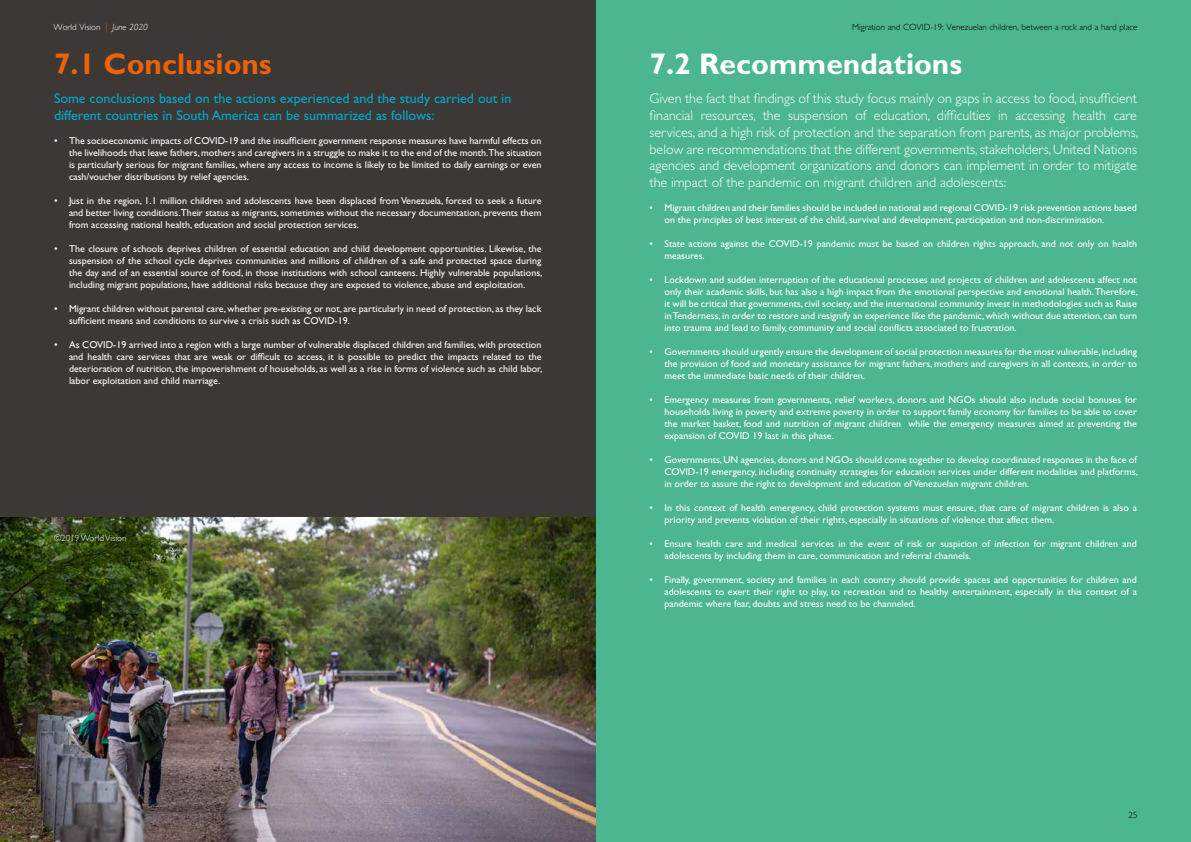
<style>
.page{position:relative;width:1191px;height:842px;background:#fff}
.page>*{position:absolute;margin:0;border:0;box-sizing:border-box;transform-origin:0 0}
.t1{font:700 30px "Gill Sans Std";color:#fff}
.t2{font:700 30px "Gill Sans Std";color:#eb6209}
.t3{font:300 14px/16.8px "Gill Sans Std";color:#fff;text-align:justify}
.t4{font:14px/16.8px "Gill Sans Std";color:#00a9cc}
.t5{font:10px/12px "Gill Sans Std";color:#fff;text-align:justify}
.t6{font:300 9px "Gill Sans Std";color:#000}
.t7{font:300 9px "Gill Sans Std";color:#fff}
.s1{color:#eb6209}
.s2{font-family:"Gill Sans";font-style:italic}
</style>
<div class="page">
<div style="left:595px;top:0;width:596px;height:842px;background:#4cb691"></div>
<div style="left:0;top:0;width:595px;height:842px;background:#3c3835"></div>
<img style="left:0;top:518px;width:595px;height:324px">
<p class="t7" style="left:53px;top:22px;width:96px">World Vision <span class="s1">|</span> <span class="s2">June 2020</span></p>
<h1 class="t2" style="left:54px;top:47px;width:219px">7.1 Conclusions</h1>
<h2 class="t4" style="left:54px;top:90px;width:459px">Some conclusions based on the actions experienced and the study carried out in different countries in South America can be summarized as follows:</h2>
<p class="t5" style="left:69px;top:135px;width:474px;text-indent:-15px">• The socioeconomic impacts of COVID-19 and the insufficient government response measures have harmful effects on the livelihoods that leave fathers, mothers and caregivers in a struggle to make it to the end of the month.The situation is particularly serious for migrant families, where any access to income is likely to be limited to daily earnings or even cash/voucher distributions by relief agencies.</p>
<p class="t5" style="left:69px;top:195px;width:474px;text-indent:-15px">• Just in the region, 1.1 million children and adolescents have been displaced from Venezuela, forced to seek a future and better living conditions.Their status as migrants, sometimes without the necessary documentation, prevents them from accessing national health, education and social protection services.</p>
<p class="t5" style="left:69px;top:243px;width:475px;text-indent:-15px">• The closure of schools deprives children of essential education and child development opportunities. Likewise, the suspension of the school cycle deprives communities and millions of children of a safe and protected space during the day and of an essential source of food, in those institutions with school canteens. Highly vulnerable populations, including migrant populations, have additional risks because they are exposed to violence, abuse and exploitation.</p>
<p class="t5" style="left:69px;top:303px;width:474px;text-indent:-15px">• Migrant children without parental care, whether pre-existing or not, are particularly in need of protection, as they lack sufficient means and conditions to survive a crisis such as COVID-19.</p>
<p class="t5" style="left:69px;top:339px;width:475px;text-indent:-15px">• As COVID-19 arrived into a region with a large number of vulnerable displaced children and families, with protection and health care services that are weak or difficult to access, it is possible to predict the impacts related to the deterioration of nutrition, the impoverishment of households, as well as a rise in forms of violence such as child labor, labor exploitation and child marriage.</p>
<p class="t7" style="left:54px;top:533px;width:74px">©2019 World Vision</p>
<p class="t6" style="left:852px;top:22px;width:287px">Migration and COVID-19: Venezuelan children, between a rock and a hard place</p>
<h1 class="t1" style="left:649px;top:47px;width:314px">7.2 Recommendations</h1>
<p class="t3" style="left:649px;top:90px;width:490px">Given the fact that findings of this study focus mainly on gaps in access to food, insufficient financial resources, the suspension of education, difficulties in accessing health care services, and a high risk of protection and the separation from parents, as major problems, below are recommendations that the different governments, stakeholders, United Nations agencies and development organizations and donors can implement in order to mitigate the impact of the pandemic on migrant children and adolescents:</p>
<p class="t5" style="left:664px;top:202px;width:474px;text-indent:-15px">• Migrant children and their families should be included in national and regional COVID-19 risk prevention actions based on the principles of best interest of the child, survival and development, participation and non-discrimination.</p>
<p class="t5" style="left:664px;top:238px;width:474px;text-indent:-15px">• State actions against the COVID-19 pandemic must be based on children rights approach, and not only on health measures.</p>
<p class="t5" style="left:664px;top:274px;width:475px;text-indent:-15px">• Lockdown and sudden interruption of the educational processes and projects of children and adolescents affect not only their academic skills, but has also a high impact from the emotional perspective and emotional health.Therefore, it will be critical that governments, civil society, and the international community invest in methodologies such as Raise in Tenderness, in order to restore and resignify an experience like the pandemic, which without due attention, can turn into trauma and lead to family, community and social conflicts associated to frustration.</p>
<p class="t5" style="left:664px;top:346px;width:474px;text-indent:-15px">• Governments should urgently ensure the development of social protection measures for the most vulnerable, including the provision of food and monetary assistance for migrant fathers, mothers and caregivers in all contexts, in order to meet the immediate basic needs of their children.</p>
<p class="t5" style="left:664px;top:394px;width:474px;text-indent:-15px">• Emergency measures from governments, relief workers, donors and NGOs should also include social bonuses for households living in poverty and extreme poverty in order to support family economy for families to be able to cover the market basket, food and nutrition of migrant children while the emergency measures aimed at preventing the expansion of COVID 19 last in this phase.</p>
<p class="t5" style="left:664px;top:454px;width:475px;text-indent:-15px">• Governments, UN agencies, donors and NGOs should come together to develop coordinated responses in the face of COVID-19 emergency, including continuity strategies for education services under different modalities and platforms, in order to assure the right to development and education of Venezuelan migrant children.</p>
<p class="t5" style="left:664px;top:502px;width:474px;text-indent:-15px">• In this context of health emergency, child protection systems must ensure, that care of migrant children is also a priority and prevents violation of their rights, especially in situations of violence that affect them.</p>
<p class="t5" style="left:664px;top:538px;width:474px;text-indent:-15px">• Ensure health care and medical services in the event of risk or suspicion of infection for migrant children and adolescents by including them in care, communication and referral channels.</p>
<p class="t5" style="left:664px;top:574px;width:474px;text-indent:-15px">• Finally, government, society and families in each country should provide spaces and opportunities for children and adolescents to exert their right to play, to recreation and to healthy entertainment, especially in this context of a pandemic where fear, doubts and stress need to be channeled.</p>
<p class="t6" style="left:1128px;top:810px;width:10px">25</p>
</div>
